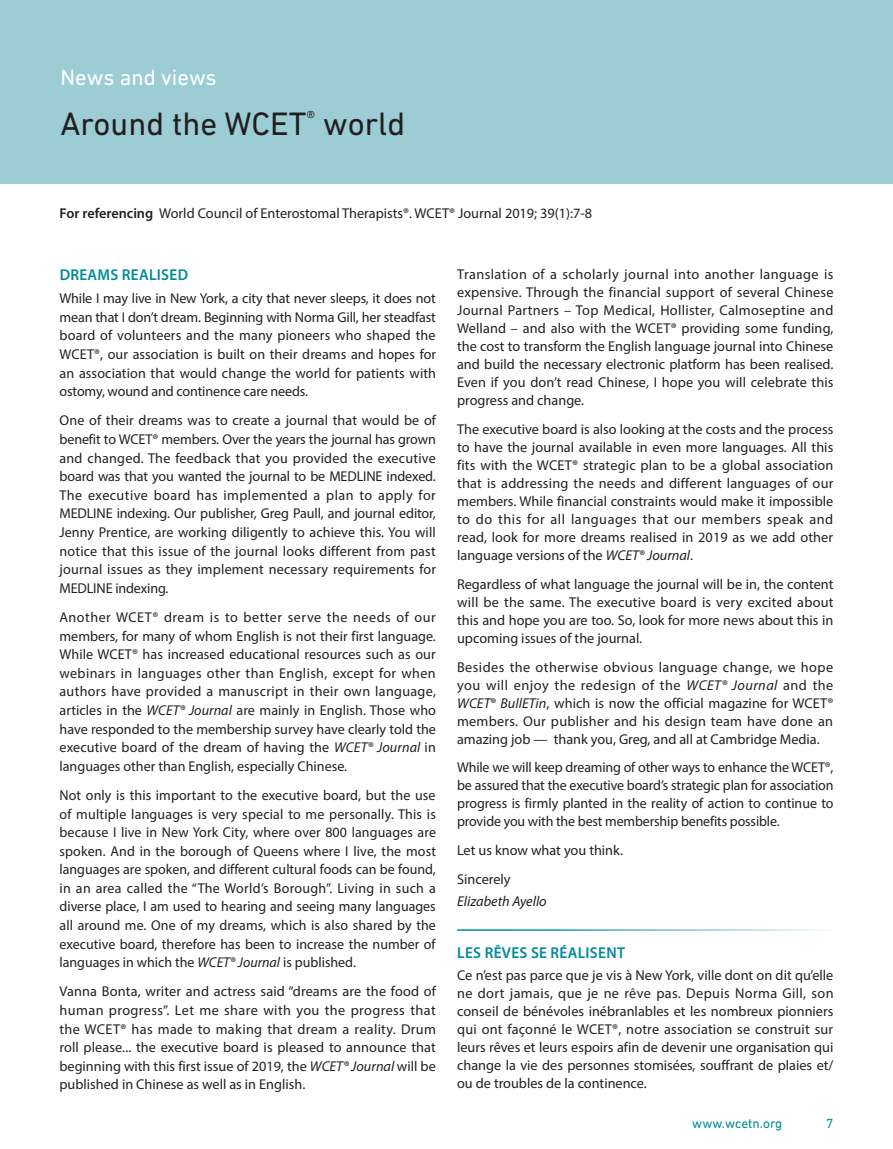
<style>
.page{position:relative;width:893px;height:1149px;background:#fff}
.page>*{position:absolute;margin:0;border:0;box-sizing:border-box;transform-origin:0 0}
._2019_WCET_Top_Title{font:33px "DIN Next LT Pro";color:#231f20}
._2019_WCET_Top_Title-2{font:22.5px "DIN Next LT Pro";color:#fff}
._2019_WCET_Heading{font:600 15.75px "Myriad Pro";letter-spacing:.02em;color:#008a97}
._2019_WCET_Galley{font:14.25px/18.6px "Myriad Pro";color:#231f20;text-align:justify}
._2019_WCET_Galley-2{font:italic 14.25px "Myriad Pro";color:#231f20}
.t1{font:13.5px "DIN Next LT Pro";color:#008a97}
.s1{font-weight:600}
.s2{font-style:italic}
</style>
<div class="page">
<div style="left:0;top:0;width:893px;height:184px;background:#9ccdd5"></div>
<p class="_2019_WCET_Top_Title-2" style="left:61px;top:64px;width:158px">News and views</p>
<p class="_2019_WCET_Top_Title" style="left:61px;top:105px;width:346px">Around the WCET<sup>®</sup> world</p>
<p class="_2019_WCET_Galley" style="left:60px;top:203px;width:534px"><span class="s1">For referencing</span> World Council of Enterostomal Therapists®. WCET® Journal 2019; 39(1):7-8</p>
<p class="_2019_WCET_Heading" style="left:60px;top:265px;width:130px">DREAMS REALISED</p>
<p class="_2019_WCET_Galley" style="left:60px;top:289px;width:378px">While I may live in New York, a city that never sleeps, it does not mean that I don’t dream. Beginning with Norma Gill, her steadfast board of volunteers and the many pioneers who shaped the WCET®, our association is built on their dreams and hopes for an association that would change the world for patients with ostomy, wound and continence care needs.</p>
<p class="_2019_WCET_Galley" style="left:60px;top:411px;width:378px">One of their dreams was to create a journal that would be of benefit to WCET® members. Over the years the journal has grown and changed. The feedback that you provided the executive board was that you wanted the journal to be MEDLINE indexed.<br>The executive board has implemented a plan to apply for MEDLINE indexing. Our publisher, Greg Paull, and journal editor, Jenny Prentice, are working diligently to achieve this. You will notice that this issue of the journal looks different from past journal issues as they implement necessary requirements for MEDLINE indexing.</p>
<p class="_2019_WCET_Galley" style="left:60px;top:607px;width:378px">Another WCET® dream is to better serve the needs of our members, for many of whom English is not their first language.<br>While WCET® has increased educational resources such as our webinars in languages other than English, except for when authors have provided a manuscript in their own language, articles in the <span class="s2">WCET® Journal</span> are mainly in English. Those who have responded to the membership survey have clearly told the executive board of the dream of having the <span class="s2">WCET® Journal</span> in languages other than English, especially Chinese.</p>
<p class="_2019_WCET_Galley" style="left:60px;top:785px;width:378px">Not only is this important to the executive board, but the use of multiple languages is very special to me personally. This is because I live in New York City, where over 800 languages are spoken. And in the borough of Queens where I live, the most languages are spoken, and different cultural foods can be found, in an area called the “The World’s Borough”. Living in such a diverse place, I am used to hearing and seeing many languages all around me. One of my dreams, which is also shared by the executive board, therefore has been to increase the number of languages in which the <span class="s2">WCET® Journal</span> is published.</p>
<p class="_2019_WCET_Galley" style="left:60px;top:981px;width:378px">Vanna Bonta, writer and actress said “dreams are the food of human progress”. Let me share with you the progress that the WCET® has made to making that dream a reality. Drum roll please... the executive board is pleased to announce that beginning with this first issue of 2019, the <span class="s2">WCET® Journal</span> will be published in Chinese as well as in English.</p>
<p class="_2019_WCET_Galley" style="left:457px;top:265px;width:378px;line-height:18px">Translation of a scholarly journal into another language is expensive. Through the financial support of several Chinese Journal Partners – Top Medical, Hollister, Calmoseptine and Welland – and also with the WCET® providing some funding, the cost to transform the English language journal into Chinese and build the necessary electronic platform has been realised.<br>Even if you don’t read Chinese, I hope you will celebrate this progress and change.</p>
<p class="_2019_WCET_Galley" style="left:457px;top:420px;width:378px;line-height:18px">The executive board is also looking at the costs and the process to have the journal available in even more languages. All this fits with the WCET® strategic plan to be a global association that is addressing the needs and different languages of our members. While financial constraints would make it impossible to do this for all languages that our members speak and read, look for more dreams realised in 2019 as we add other language versions of the <span class="s2">WCET® Journal</span>.</p>
<p class="_2019_WCET_Galley" style="left:457px;top:574px;width:378px;line-height:18px">Regardless of what language the journal will be in, the content will be the same. The executive board is very excited about this and hope you are too. So, look for more news about this in upcoming issues of the journal.</p>
<p class="_2019_WCET_Galley" style="left:457px;top:657px;width:378px;line-height:18px">Besides the otherwise obvious language change, we hope you will enjoy the redesign of the <span class="s2">WCET® Journal</span> and the <span class="s2">WCET</span>® <span class="s2">BullETin</span>, which is now the official magazine for WCET® members. Our publisher and his design team have done an amazing job — thank you, Greg, and all at Cambridge Media.</p>
<p class="_2019_WCET_Galley" style="left:457px;top:758px;width:378px;line-height:18px">While we will keep dreaming of other ways to enhance the WCET®, be assured that the executive board’s strategic plan for association progress is firmly planted in the reality of action to continue to provide you with the best membership benefits possible.</p>
<p class="_2019_WCET_Galley" style="left:457px;top:840px;width:167px">Let us know what you think.</p>
<p class="_2019_WCET_Galley" style="left:457px;top:869px;width:55px">Sincerely</p>
<p class="_2019_WCET_Galley-2" style="left:457px;top:891px;width:91px">Elizabeth Ayello</p>
<p class="_2019_WCET_Heading" style="left:457px;top:942px;width:169px">LES RÊVES SE RÉALISENT</p>
<p class="_2019_WCET_Galley" style="left:457px;top:965px;width:378px;line-height:18px">Ce n’est pas parce que je vis à New York, ville dont on dit qu’elle ne dort jamais, que je ne rêve pas. Depuis Norma Gill, son conseil de bénévoles inébranlables et les nombreux pionniers qui ont façonné le WCET®, notre association se construit sur leurs rêves et leurs espoirs afin de devenir une organisation qui change la vie des personnes stomisées, souffrant de plaies et/ ou de troubles de la continence.</p>
<p class="t1" style="left:692px;top:1114px;width:92px">www.wcetn.org</p>
<p class="t1" style="left:826px;top:1114px;width:9px">7</p>
</div>
